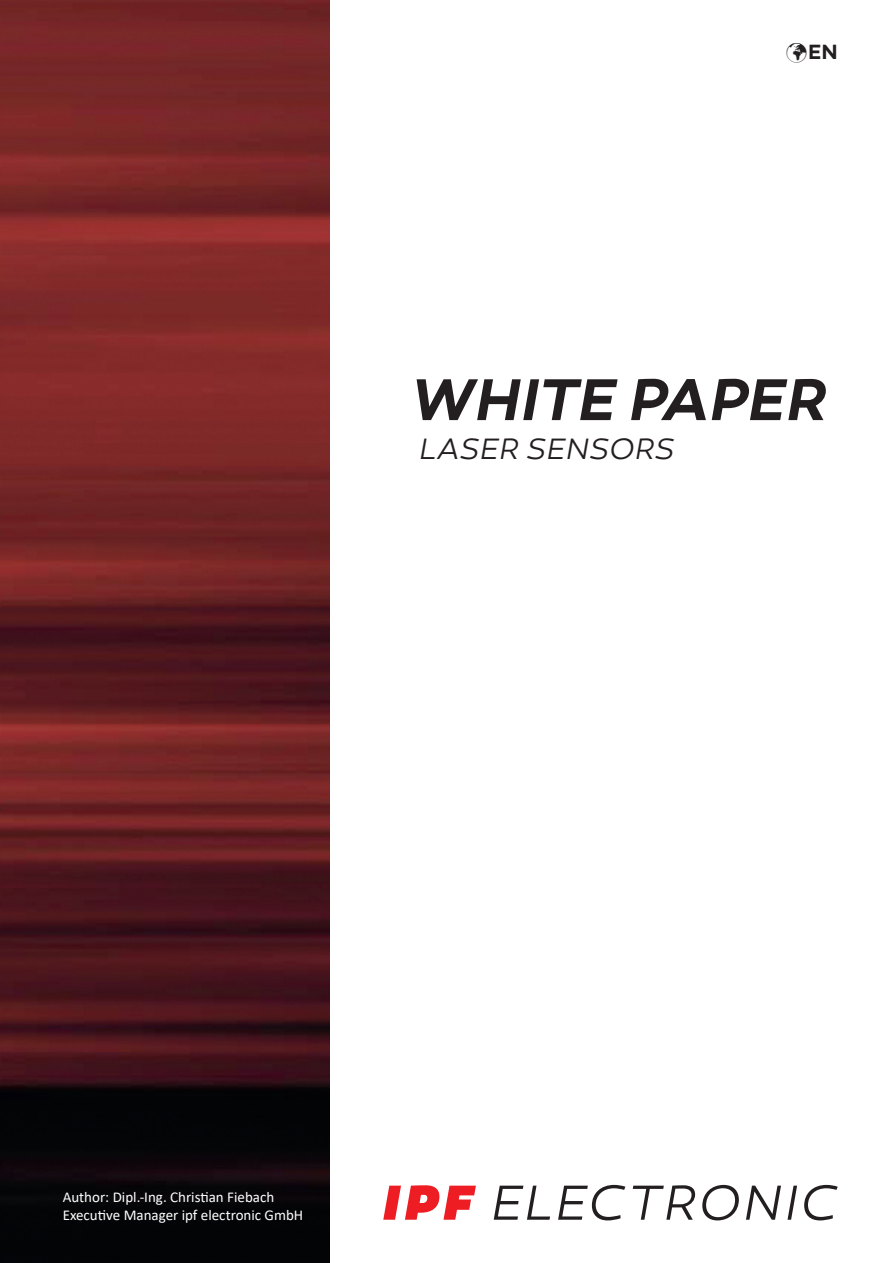
<style>
.page{position:relative;width:893px;height:1263px;background:#fff}
.page>*{position:absolute;margin:0;border:0;box-sizing:border-box;transform-origin:0 0}
.t1{font:italic 600 60px "Canaro";color:#231f20}
.t2{font:italic 300 30px "Canaro";letter-spacing:.005em;color:#231f20}
.t3{font:600 21px "Canaro";color:#231f20}
.t4{font:15px/18px "Calibri";color:#fff}
</style>
<div class="page">
<img style="left:0;top:0;width:330px;height:1263px">
<svg style="left:494px;top:1185px;width:344px;height:35px"></svg>
<svg style="left:383px;top:1185px;width:93px;height:35px"></svg>
<h3 class="t3" style="left:786px;top:39px;width:53px">✓EN</h3>
<h1 class="t1" style="left:411px;top:363px;width:417px">WHITE PAPER</h1>
<h2 class="t2" style="left:419px;top:432px;width:257px">LASER SENSORS</h2>
<p class="t4" style="left:63px;top:1187px;width:242px">Author: Dipl.-Ing. Christian Fiebach<br>Executive Manager ipf electronic GmbH</p>
</div>
